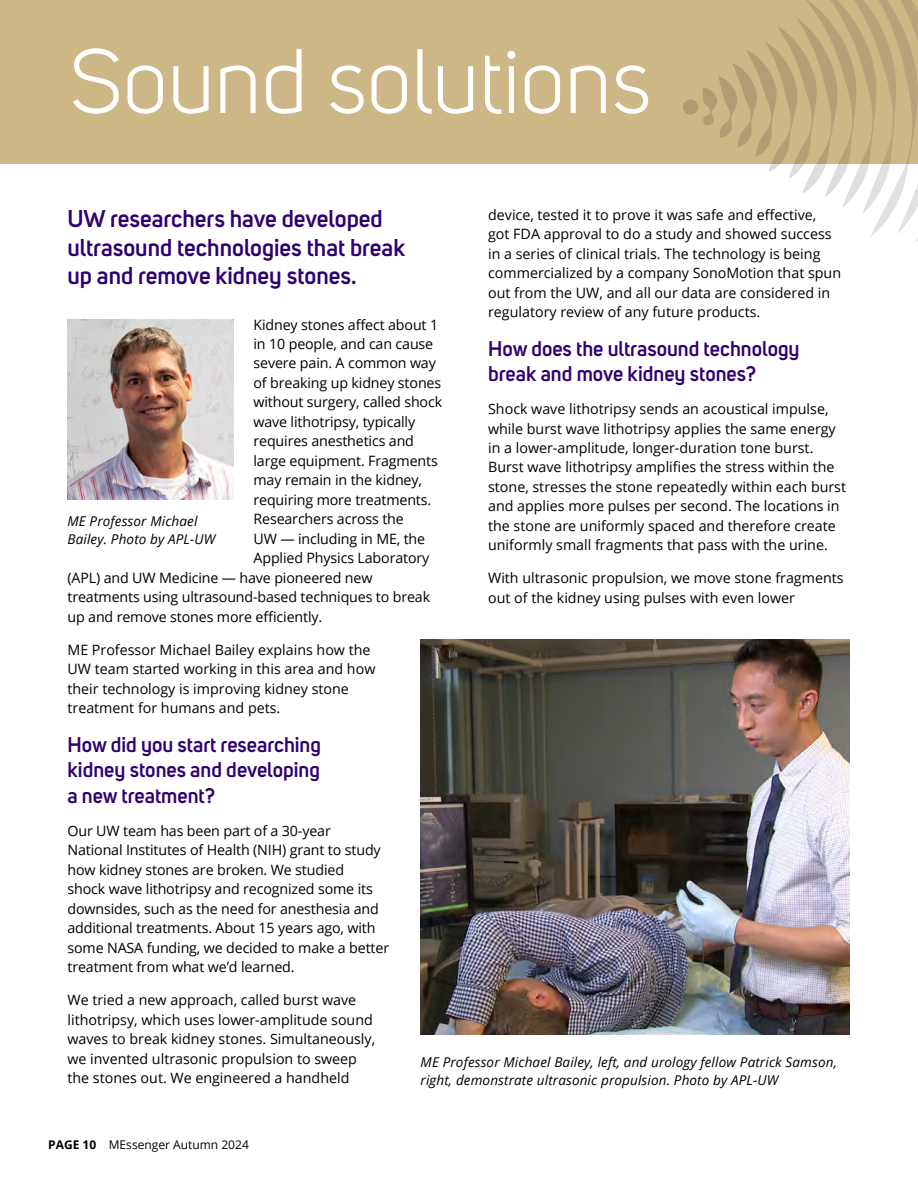
<style>
.page{position:relative;width:918px;height:1188px;background:#fff}
.page>*{position:absolute;margin:0;border:0;box-sizing:border-box;transform-origin:0 0}
.t1{font:90px "Uni Sans";color:#fff}
.t2{font:600 24px/28.8px "Uni Sans";color:#2f006f}
.t3{font:600 21px/25.2px "Uni Sans";color:#2f006f;text-align:justify}
.t4{font:14.25px/19.5px "Open Sans";color:#000}
.t5{font:italic 13.5px/18px "Open Sans";letter-spacing:.01em;color:#000}
.t6{font:12px "Open Sans";color:#000}
.s1{font-weight:700}
</style>
<div class="page">
<div style="left:0;top:0;width:918px;height:163px;background:#ceb787"></div>
<img style="left:68px;top:320px;width:165px;height:179px">
<svg style="left:702px;top:0;width:216px;height:243px"></svg>
<div style="left:683px;top:99px;width:15px;height:16px;background:#af9b72;border-radius:50%"></div>
<img style="left:421px;top:639px;width:429px;height:395px">
<h1 class="t1" style="left:70px;top:30px;width:583px">Sound solutions</h1>
<p class="t4" style="left:488px;top:204px;width:354px">device, tested it to prove it was safe and effective, got FDA approval to do a study and showed success in a series of clinical trials. The technology is being commercialized by a company SonoMotion that spun out from the UW, and all our data are considered in regulatory review of any future products.</p>
<h3 class="t3" style="left:488px;top:336px;width:313px">How does the ultrasound technology break and move kidney stones?</h3>
<p class="t4" style="left:488px;top:399px;width:359px">Shock wave lithotripsy sends an acoustical impulse, while burst wave lithotripsy applies the same energy in a lower-amplitude, longer-duration tone burst.<br>Burst wave lithotripsy amplifies the stress within the stone, stresses the stone repeatedly within each burst and applies more pulses per second. The locations in the stone are uniformly spaced and therefore create uniformly small fragments that pass with the urine.</p>
<p class="t4" style="left:488px;top:568px;width:357px">With ultrasonic propulsion, we move stone fragments out of the kidney using pulses with even lower</p>
<h2 class="t2" style="left:68px;top:204px;width:339px">UW researchers have developed ultrasound technologies that break up and remove kidney stones.</h2>
<p class="t4" style="left:254px;top:314px;width:186px">Kidney stones affect about 1</p>
<p class="t4" style="left:254px;top:334px;width:181px">in 10 people, and can cause</p>
<p class="t4" style="left:254px;top:353px;width:184px">severe pain. A common way</p>
<p class="t4" style="left:254px;top:373px;width:189px">of breaking up kidney stones</p>
<p class="t4" style="left:254px;top:392px;width:190px">without surgery, called shock</p>
<p class="t4" style="left:254px;top:412px;width:163px">wave lithotripsy, typically</p>
<p class="t4" style="left:254px;top:431px;width:162px">requires anesthetics and</p>
<p class="t4" style="left:254px;top:451px;width:186px">large equipment. Fragments</p>
<p class="t4" style="left:254px;top:470px;width:170px">may remain in the kidney,</p>
<p class="t4" style="left:254px;top:490px;width:179px">requiring more treatments.</p>
<p class="t4" style="left:254px;top:509px;width:152px">Researchers across the</p>
<p class="t4" style="left:254px;top:529px;width:173px">UW — including in ME, the</p>
<p class="t4" style="left:254px;top:548px;width:177px">Applied Physics Laboratory</p>
<p class="t4" style="left:67px;top:568px;width:306px">(APL) and UW Medicine — have pioneered new</p>
<p class="t4" style="left:67px;top:587px;width:364px">treatments using ultrasound-based techniques to break</p>
<p class="t4" style="left:67px;top:607px;width:256px">up and remove stones more efficiently.</p>
<p class="t4" style="left:67px;top:640px;width:309px">ME Professor Michael Bailey explains how the UW team started working in this area and how their technology is improving kidney stone treatment for humans and pets.</p>
<h3 class="t3" style="left:68px;top:732px;width:255px">How did you start researching kidney stones and developing a new treatment?</h3>
<p class="t4" style="left:68px;top:820px;width:323px">Our UW team has been part of a 30-year National Institutes of Health (NIH) grant to study how kidney stones are broken. We studied<br>shock wave lithotripsy and recognized some its downsides, such as the need for anesthesia and additional treatments. About 15 years ago, with some NASA funding, we decided to make a better treatment from what we’d learned.</p>
<p class="t4" style="left:68px;top:990px;width:309px">We tried a new approach, called burst wave lithotripsy, which uses lower-amplitude sound waves to break kidney stones. Simultaneously, we invented ultrasonic propulsion to sweep the stones out. We engineered a handheld</p>
<p class="t5" style="left:68px;top:512px;width:149px">ME Professor Michael<br>Bailey. Photo by APL-UW</p>
<p class="t5" style="left:421px;top:1053px;width:418px">ME Professor Michael Bailey, left, and urology fellow Patrick Samson, right, demonstrate ultrasonic propulsion. Photo by APL-UW</p>
<p class="t6" style="left:48px;top:1137px;width:202px"><span class="s1">PAGE 10</span> MEssenger Autumn 2024</p>
</div>
